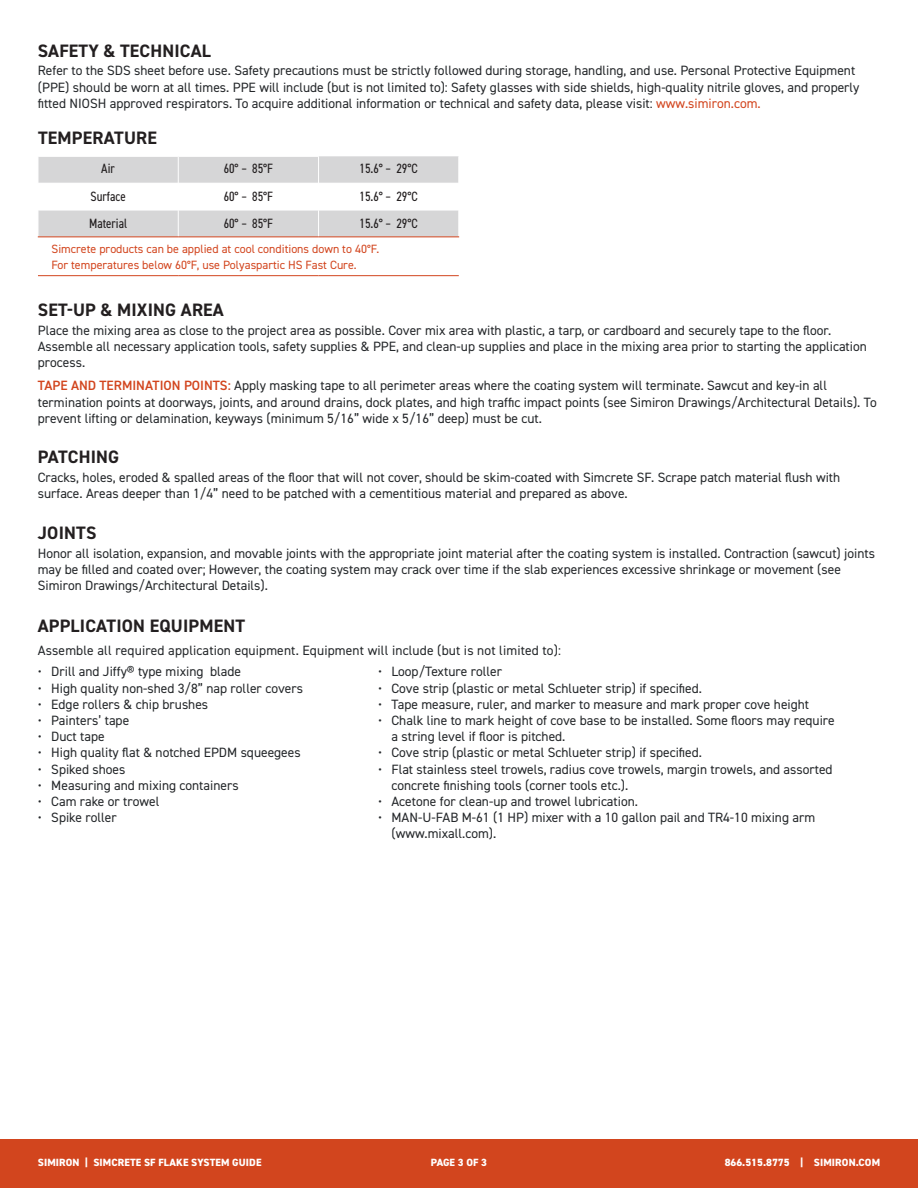
<style>
.page{position:relative;width:918px;height:1188px;background:#fff}
.page>*{position:absolute;margin:0;border:0;box-sizing:border-box;transform-origin:0 0}
.t1{font:700 18px "DIN2014";letter-spacing:.01em;color:#231f20}
.t2{font:13.5px/16.2px "DIN2014";color:#24272a}
.t3{font:condensed 13.5px "DIN2014";color:#231f20}
.t4{font:12px/15.3px "DIN2014";color:#d2451e}
.t5{font:800 10.5px "DIN2014";letter-spacing:.01em;color:#fff}
.s1{color:#d2451e}
.s2{font-weight:600;color:#d2451e}
</style>
<div class="page">
<div style="left:0;top:1139px;width:918px;height:49px;background:#d2451e"></div>
<svg style="left:38px;top:156px;width:421px;height:81px"></svg>
<hr style="left:38px;top:237px;width:140px;height:1px;background:#d2451e">
<hr style="left:178px;top:237px;width:141px;height:1px;background:#d2451e">
<hr style="left:319px;top:237px;width:140px;height:1px;background:#d2451e">
<hr style="left:38px;top:275px;width:140px;height:1px;background:#d2451e">
<hr style="left:178px;top:275px;width:141px;height:1px;background:#d2451e">
<hr style="left:319px;top:275px;width:140px;height:1px;background:#d2451e">
<h1 class="t1" style="left:38px;top:38px;width:174px">SAFETY &amp; TECHNICAL</h1>
<p class="t2" style="left:38px;top:62px;width:823px">Refer to the SDS sheet before use. Safety precautions must be strictly followed during storage, handling, and use. Personal Protective Equipment (PPE) should be worn at all times. PPE will include (but is not limited to): Safety glasses with side shields, high-quality nitrile gloves, and properly fitted NIOSH approved respirators. To acquire additional information or technical and safety data, please visit: <span class="s1">www.simiron.com.</span></p>
<h1 class="t1" style="left:38px;top:125px;width:120px">TEMPERATURE</h1>
<p class="t3" style="left:101px;top:159px;width:15px">Air</p>
<p class="t3" style="left:224px;top:159px;width:51px">60° – 85°F</p>
<p class="t3" style="left:360px;top:159px;width:60px">15.6° – 29°C</p>
<p class="t3" style="left:91px;top:187px;width:37px">Surface</p>
<p class="t3" style="left:224px;top:187px;width:51px">60° – 85°F</p>
<p class="t3" style="left:360px;top:187px;width:60px">15.6° – 29°C</p>
<p class="t3" style="left:89px;top:214px;width:40px">Material</p>
<p class="t3" style="left:224px;top:214px;width:51px">60° – 85°F</p>
<p class="t3" style="left:360px;top:214px;width:60px">15.6° – 29°C</p>
<p class="t4" style="left:51px;top:241px;width:329px">Simcrete products can be applied at cool conditions down to 40°F.<br>For temperatures below 60°F, use Polyaspartic HS Fast Cure.</p>
<h1 class="t1" style="left:38px;top:298px;width:188px">SET-UP &amp; MIXING AREA</h1>
<p class="t2" style="left:38px;top:322px;width:831px">Place the mixing area as close to the project area as possible. Cover mix area with plastic, a tarp, or cardboard and securely tape to the floor.<br>Assemble all necessary application tools, safety supplies &amp; PPE, and clean-up supplies and place in the mixing area prior to starting the application process.</p>
<p class="t2" style="left:38px;top:377px;width:840px"><span class="s2">TAPE AND TERMINATION POINTS:</span> Apply masking tape to all perimeter areas where the coating system will terminate. Sawcut and key-in all termination points at doorways, joints, and around drains, dock plates, and high traffic impact points (see Simiron Drawings/Architectural Details). To prevent lifting or delamination, keyways (minimum 5/16” wide x 5/16” deep) must be cut.</p>
<h1 class="t1" style="left:38px;top:445px;width:83px">PATCHING</h1>
<p class="t2" style="left:38px;top:469px;width:804px">Cracks, holes, eroded &amp; spalled areas of the floor that will not cover, should be skim-coated with Simcrete SF. Scrape patch material flush with surface. Areas deeper than 1/4” need to be patched with a cementitious material and prepared as above.</p>
<h1 class="t1" style="left:38px;top:521px;width:60px">JOINTS</h1>
<p class="t2" style="left:38px;top:545px;width:839px">Honor all isolation, expansion, and movable joints with the appropriate joint material after the coating system is installed. Contraction (sawcut) joints may be filled and coated over; However, the coating system may crack over time if the slab experiences excessive shrinkage or movement (see<br>Simiron Drawings/Architectural Details).</p>
<h1 class="t1" style="left:38px;top:614px;width:209px">APPLICATION EQUIPMENT</h1>
<p class="t2" style="left:38px;top:642px;width:525px">Assemble all required application equipment. Equipment will include (but is not limited to):</p>
<p class="t2" style="left:38px;top:663px;width:205px">• Drill and Jiffy® type mixing blade</p>
<p class="t2" style="left:38px;top:680px;width:267px">• High quality non-shed 3/8” nap roller covers</p>
<p class="t2" style="left:38px;top:696px;width:172px">• Edge rollers &amp; chip brushes</p>
<p class="t2" style="left:38px;top:712px;width:93px">• Painters’ tape</p>
<p class="t2" style="left:38px;top:728px;width:68px">• Duct tape</p>
<p class="t2" style="left:38px;top:744px;width:264px">• High quality flat &amp; notched EPDM squeegees</p>
<p class="t2" style="left:38px;top:761px;width:89px">• Spiked shoes</p>
<p class="t2" style="left:38px;top:777px;width:202px">• Measuring and mixing containers</p>
<p class="t2" style="left:38px;top:793px;width:123px">• Cam rake or trowel</p>
<p class="t2" style="left:38px;top:809px;width:80px">• Spike roller</p>
<p class="t2" style="left:378px;top:663px;width:126px">• Loop/Texture roller</p>
<p class="t2" style="left:378px;top:680px;width:326px">• Cove strip (plastic or metal Schlueter strip) if specified.</p>
<p class="t2" style="left:378px;top:696px;width:433px">• Tape measure, ruler, and marker to measure and mark proper cove height</p>
<p class="t2" style="left:392px;top:712px;width:445px;text-indent:-14px">• Chalk line to mark height of cove base to be installed. Some floors may require a string level if floor is pitched.</p>
<p class="t2" style="left:378px;top:744px;width:326px">• Cove strip (plastic or metal Schlueter strip) if specified.</p>
<p class="t2" style="left:392px;top:761px;width:443px;text-indent:-14px">• Flat stainless steel trowels, radius cove trowels, margin trowels, and assorted concrete finishing tools (corner tools etc.).</p>
<p class="t2" style="left:378px;top:793px;width:261px">• Acetone for clean-up and trowel lubrication.</p>
<p class="t2" style="left:392px;top:809px;width:425px;text-indent:-14px">• MAN-U-FAB M-61 (1 HP) mixer with a 10 gallon pail and TR4-10 mixing arm (www.mixall.com).</p>
<p class="t5" style="left:38px;top:1156px;width:225px">SIMIRON | SIMCRETE SF FLAKE SYSTEM GUIDE</p>
<p class="t5" style="left:431px;top:1156px;width:58px">PAGE 3 OF 3</p>
<p class="t5" style="left:725px;top:1156px;width:157px">866.515.8775 | SIMIRON.COM</p>
</div>
